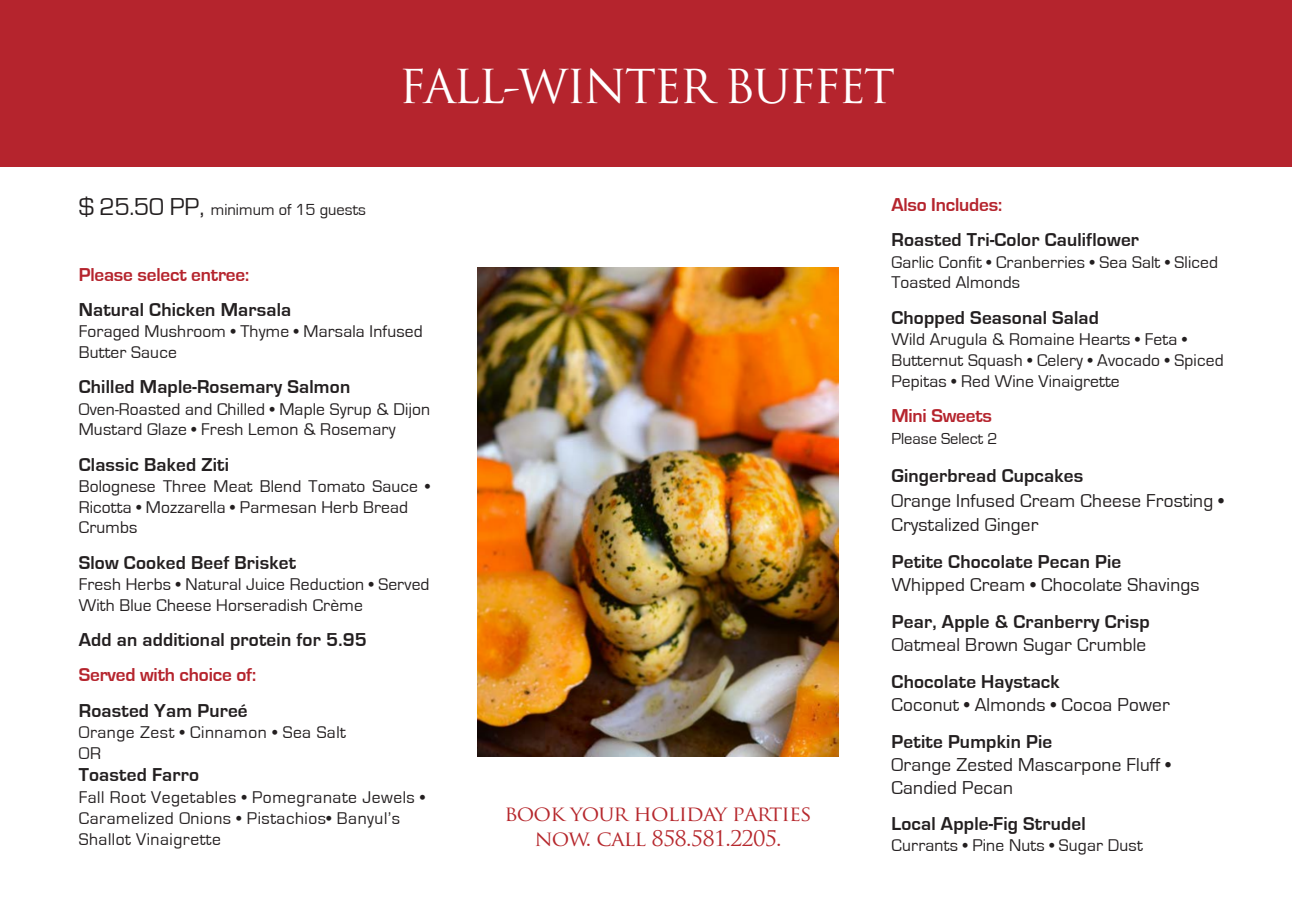
<style>
.page{position:relative;width:1292px;height:914px;background:#fff}
.page>*{position:absolute;margin:0;border:0;box-sizing:border-box;transform-origin:0 0}
.t1{font:45.5px "Trajan Pro";letter-spacing:-.05em;color:#fff}
.t2{font:21px/25.2px "Trajan Pro";letter-spacing:-.04em;color:#b6282d;text-align:center;scale:1.04 1}
.t3{font:700 19.25px "Eurostile";letter-spacing:.01em;color:#231f20}
.t4{font:19.25px/24.7px "Eurostile";letter-spacing:.01em;color:#231f20}
.t5{font:700 19.25px "Eurostile";letter-spacing:-.01em;color:#b5242d}
.t6{font:17.5px/20.7px "Eurostile";letter-spacing:.01em;color:#231f20}
.t7{font:17.5px/20.8px "Eurostile";letter-spacing:.03em;color:#231f20}
.t8{font:16.45px "Eurostile";color:#231f20}
.s1{font-size:25.2px}
</style>
<div class="page">
<div style="left:0;top:0;width:1292px;height:166px;background:#b5242d"></div>
<img style="left:477px;top:268px;width:361px;height:488px">
<h1 class="t1" style="left:399px;top:57px;width:498px">FALL-WINTER BUFFET</h1>
<p class="t8" style="left:79px;top:202px;width:288px"><span class="s1">$ 25.50 PP,</span> minimum of 15 guests</p>
<p class="t5" style="left:79px;top:265px;width:172px">Please select entree:</p>
<p class="t3" style="left:79px;top:299px;width:214px">Natural Chicken Marsala</p>
<p class="t6" style="left:79px;top:321px;width:345px">Foraged Mushroom • Thyme • Marsala Infused<br>Butter Sauce</p>
<p class="t3" style="left:79px;top:378px;width:273px">Chilled Maple-Rosemary Salmon</p>
<p class="t6" style="left:79px;top:399px;width:353px">Oven-Roasted and Chilled • Maple Syrup &amp; Dijon<br>Mustard Glaze • Fresh Lemon &amp; Rosemary</p>
<p class="t3" style="left:79px;top:454px;width:152px">Classic Baked Ziti</p>
<p class="t6" style="left:79px;top:476px;width:353px">Bolognese Three Meat Blend Tomato Sauce •<br>Ricotta • Mozzarella • Parmesan Herb Bread<br>Crumbs</p>
<p class="t3" style="left:79px;top:553px;width:219px">Slow Cooked Beef Brisket</p>
<p class="t6" style="left:79px;top:574px;width:352px">Fresh Herbs • Natural Juice Reduction • Served<br>With Blue Cheese Horseradish Crème</p>
<p class="t3" style="left:79px;top:630px;width:290px">Add an additional protein for 5.95</p>
<p class="t5" style="left:79px;top:666px;width:179px">Served with choice of:</p>
<p class="t3" style="left:79px;top:701px;width:170px">Roasted Yam Pureé</p>
<p class="t7" style="left:79px;top:722px;width:269px">Orange Zest • Cinnamon • Sea Salt<br>OR</p>
<p class="t3" style="left:79px;top:766px;width:122px">Toasted Farro</p>
<p class="t7" style="left:79px;top:787px;width:348px">Fall Root Vegetables • Pomegranate Jewels •<br>Caramelized Onions • Pistachios• Banyul’s<br>Shallot Vinaigrette</p>
<p class="t2" style="left:504px;top:800px;width:297px">book your holiday parties now. call 858.581.2205.</p>
<p class="t5" style="left:891px;top:196px;width:112px">Also Includes:</p>
<p class="t3" style="left:891px;top:231px;width:249px">Roasted Tri-Color Cauliflower</p>
<p class="t6" style="left:891px;top:252px;width:328px">Garlic Confit • Cranberries • Sea Salt • Sliced<br>Toasted Almonds</p>
<p class="t3" style="left:891px;top:308px;width:209px">Chopped Seasonal Salad</p>
<p class="t6" style="left:891px;top:329px;width:334px">Wild Arugula &amp; Romaine Hearts • Feta •<br>Butternut Squash • Celery • Avocado • Spiced<br>Pepitas • Red Wine Vinaigrette</p>
<p class="t5" style="left:891px;top:406px;width:102px">Mini Sweets</p>
<p class="t8" style="left:891px;top:431px;width:108px">Please Select 2</p>
<p class="t3" style="left:891px;top:465px;width:193px">Gingerbread Cupcakes</p>
<p class="t4" style="left:891px;top:488px;width:334px">Orange Infused Cream Cheese Frosting •<br>Crystalized Ginger</p>
<p class="t3" style="left:891px;top:551px;width:231px">Petite Chocolate Pecan Pie</p>
<p class="t4" style="left:891px;top:572px;width:309px">Whipped Cream • Chocolate Shavings</p>
<p class="t3" style="left:892px;top:611px;width:259px">Pear, Apple &amp; Cranberry Crisp</p>
<p class="t4" style="left:892px;top:633px;width:256px">Oatmeal Brown Sugar Crumble</p>
<p class="t3" style="left:891px;top:671px;width:170px">Chocolate Haystack</p>
<p class="t4" style="left:891px;top:692px;width:280px">Coconut • Almonds • Cocoa Power</p>
<p class="t3" style="left:891px;top:732px;width:162px">Petite Pumpkin Pie</p>
<p class="t4" style="left:891px;top:753px;width:281px;line-height:23.1px">Orange Zested Mascarpone Fluff •<br>Candied Pecan</p>
<p class="t3" style="left:891px;top:814px;width:195px">Local Apple-Fig Strudel</p>
<p class="t6" style="left:891px;top:835px;width:253px">Currants • Pine Nuts • Sugar Dust</p>
</div>
